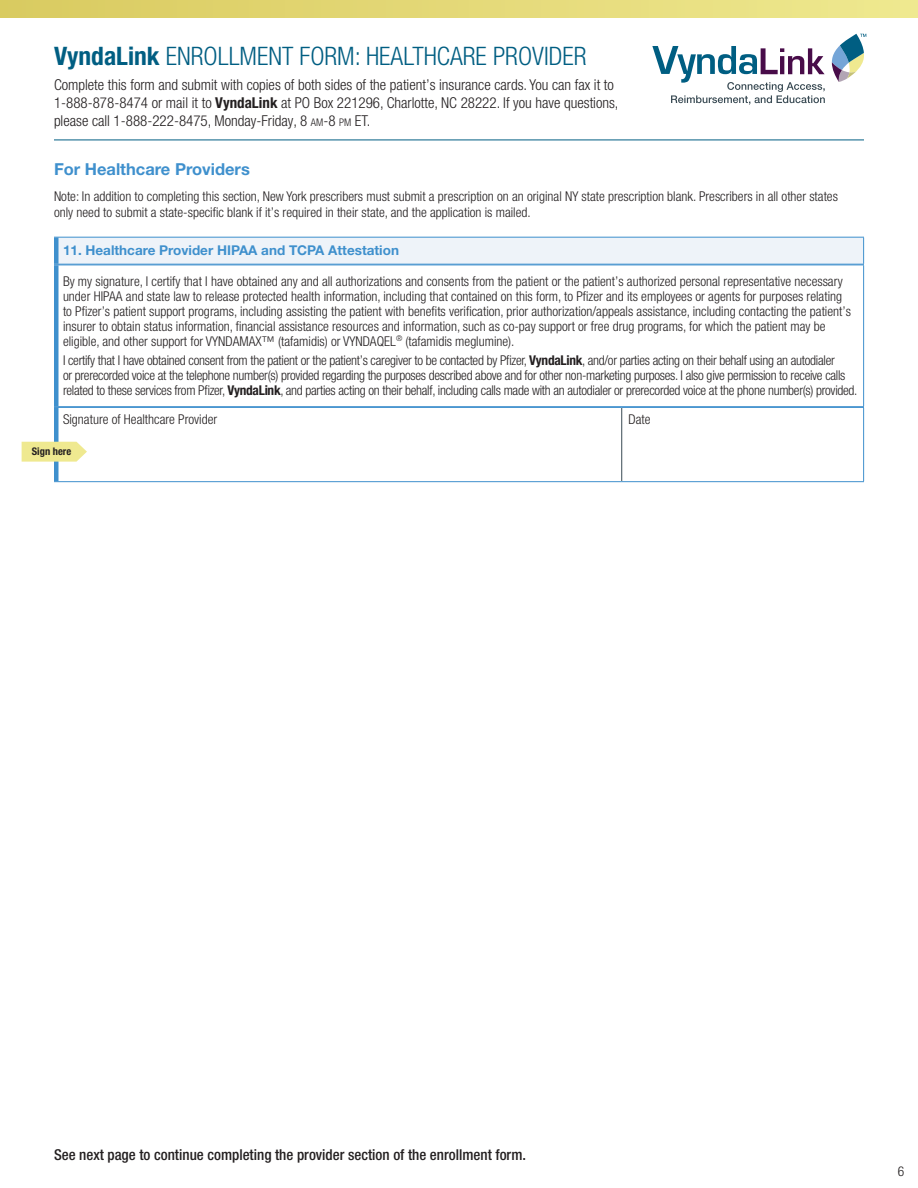
<style>
.page{position:relative;width:918px;height:1188px;background:#fff}
.page>*{position:absolute;margin:0;border:0;box-sizing:border-box;transform-origin:0 0}
.t1{font:300 condensed 25.5px "Helvetica Neue LT Pro";color:#005e82}
.t2{font:700 16.5px "Helvetica Neue LT Pro";color:#3f90cd}
.t3{font:300 condensed 15px/18px "Helvetica Neue LT Pro";color:#231f20}
.t4{font:500 condensed 15px "Helvetica Neue LT Pro";color:#231f20}
.t5{font:300 condensed 13.5px/15px "Helvetica Neue LT Pro";color:#231f20}
.t6{font:300 condensed 13.5px/15px "Helvetica Neue LT Pro";letter-spacing:-.02em;color:#231f20}
.t7{font:700 13.5px "Helvetica Neue LT Pro";color:#3f90cd}
.t8{font:700 condensed 10.5px "Helvetica Neue LT Pro";color:#231f20}
.s1{font-weight:700}
.s2{font-size:10.5px}
</style>
<div class="page">
<div style="left:0;top:0;width:918px;height:17px;background:linear-gradient(to right,#d9ca60,#efe890)"></div>
<hr style="left:54px;top:140px;width:810px;height:1px;background:#005e82">
<hr style="left:54px;top:265px;width:810px;height:1px;background:#3f90cd">
<hr style="left:863px;top:265px;width:1px;height:141px;background:#3f90cd">
<hr style="left:54px;top:406px;width:810px;height:1px;background:#3f90cd">
<hr style="left:54px;top:265px;width:4px;height:141px;background:#3f90cd">
<hr style="left:621px;top:408px;width:1px;height:73px;background:#3a4b54">
<hr style="left:54px;top:407px;width:568px;height:1px;background:#3f90cd">
<hr style="left:622px;top:407px;width:242px;height:1px;background:#3f90cd">
<hr style="left:863px;top:408px;width:1px;height:73px;background:#3f90cd">
<hr style="left:54px;top:481px;width:568px;height:1px;background:#3f90cd">
<hr style="left:622px;top:481px;width:242px;height:1px;background:#3f90cd">
<hr style="left:54px;top:408px;width:4px;height:73px;background:#3f90cd">
<div style="left:56px;top:237px;width:808px;height:27px;background:#eef3f9"></div>
<hr style="left:54px;top:237px;width:810px;height:1px;background:#3f90cd">
<svg style="left:863px;top:238px;width:1px;height:26px"></svg>
<hr style="left:54px;top:264px;width:810px;height:1px;background:#3f90cd">
<hr style="left:54px;top:238px;width:4px;height:26px;background:#3f90cd">
<svg style="left:22px;top:442px;width:65px;height:20px"></svg>
<svg style="left:652px;top:46px;width:173px;height:59px"></svg>
<svg style="left:832px;top:34px;width:34px;height:48px"></svg>
<h1 class="t1" style="left:54px;top:41px;width:534px"><span class="s1">VyndaLink</span> ENROLLMENT FORM: HEALTHCARE PROVIDER</h1>
<p class="t3" style="left:54px;top:75px;width:566px">Complete this form and submit with copies of both sides of the patient’s insurance cards. You can fax it to<br>1-888-878-8474 or mail it to <span class="s1">VyndaLink</span> at PO Box 221296, Charlotte, NC 28222. If you have questions, please call 1-888-222-8475, Monday-Friday, 8 <span class="s2">AM</span>-8 <span class="s2">PM</span> ET.</p>
<p class="t2" style="left:54px;top:159px;width:197px">For Healthcare Providers</p>
<p class="t5" style="left:54px;top:188px;width:785px;line-height:16.5px">Note: In addition to completing this section, New York prescribers must submit a prescription on an original NY state prescription blank. Prescribers in all other states only need to submit a state-specific blank if it’s required in their state, and the application is mailed.</p>
<p class="t7" style="left:63px;top:242px;width:338px">11. Healthcare Provider HIPAA and TCPA Attestation</p>
<p class="t5" style="left:63px;top:273px;width:789px">By my signature, I certify that I have obtained any and all authorizations and consents from the patient or the patient’s authorized personal representative necessary under HIPAA and state law to release protected health information, including that contained on this form, to Pfizer and its employees or agents for purposes relating to Pfizer’s patient support programs, including assisting the patient with benefits verification, prior authorization/appeals assistance, including contacting the patient’s insurer to obtain status information, financial assistance resources and information, such as co-pay support or free drug programs, for which the patient may be eligible, and other support for VYNDAMAX™ (tafamidis) or VYNDAQEL<sup>®</sup> (tafamidis meglumine).</p>
<p class="t6" style="left:63px;top:353px;width:796px">I certify that I have obtained consent from the patient or the patient’s caregiver to be contacted by Pfizer, <span class="s1">VyndaLink</span>, and/or parties acting on their behalf using an autodialer<br>or prerecorded voice at the telephone number(s) provided regarding the purposes described above and for other non-marketing purposes. I also give permission to receive calls related to these services from Pfizer, <span class="s1">VyndaLink</span>, and parties acting on their behalf, including calls made with an autodialer or prerecorded voice at the phone number(s) provided.</p>
<p class="t5" style="left:63px;top:411px;width:156px">Signature of Healthcare Provider</p>
<p class="t5" style="left:628px;top:411px;width:24px">Date</p>
<p class="t8" style="left:32px;top:445px;width:41px">Sign here</p>
<p class="t4" style="left:54px;top:1146px;width:474px">See next page to continue completing the provider section of the enrollment form.</p>
<p class="t5" style="left:898px;top:1164px;width:8px">6</p>
</div>
